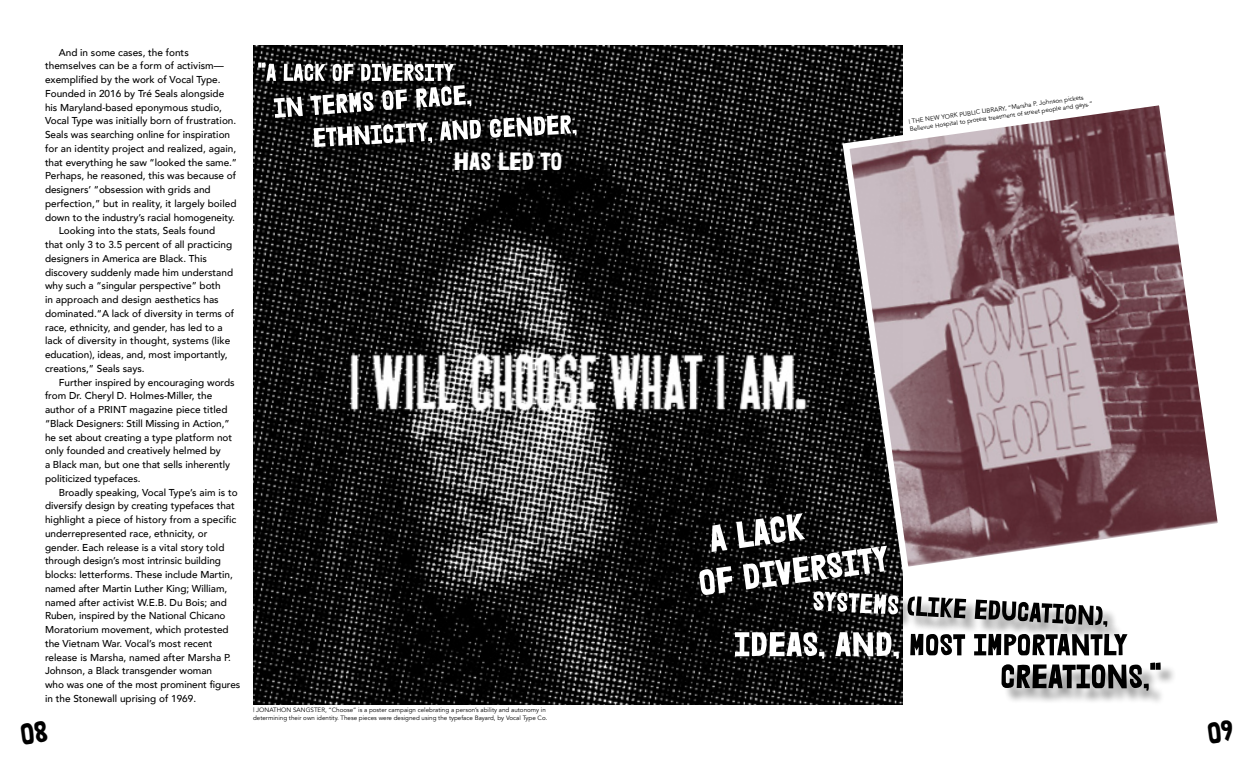
<style>
.page{position:relative;width:1260px;height:765px;background:#fff}
.page>*{position:absolute;margin:0;border:0;box-sizing:border-box;transform-origin:0 0}
.t1{font:25px "Black Lives Matter";color:#fff}
.t2{font:500 10px "Avenir";color:#000}
.t3{font:6.25px/7.5px "Avenir";color:#000}
</style>
<div class="page">
<img style="left:253px;top:46px;width:650px;height:659px">
<svg style="left:316px;top:117px;width:276px;height:46px;fill:#030303"></svg>
<svg style="left:258px;top:62px;width:319px;height:85px"></svg>
<div style="left:456px;top:154px;width:120px;height:32px;background:#000;opacity:.75"></div>
<svg style="left:839px;top:95px;width:379px;height:482px"></svg>
<div style="left:815px;top:593px;width:25px;height:33px;background:#000;opacity:.4"></div>
<div style="left:827px;top:594px;width:25px;height:32px;background:#000;opacity:.4"></div>
<div style="left:839px;top:595px;width:25px;height:32px;background:#000;opacity:.4"></div>
<div style="left:850px;top:595px;width:25px;height:33px;background:#000;opacity:.4"></div>
<div style="left:862px;top:596px;width:26px;height:33px;background:#000;opacity:.4"></div>
<div style="left:876px;top:596px;width:26px;height:34px;background:#000;opacity:.4"></div>
<div style="left:890px;top:597px;width:25px;height:33px;background:#000;opacity:.4"></div>
<div style="left:909px;top:598px;width:21px;height:33px;background:#000;opacity:.4"></div>
<div style="left:918px;top:599px;width:25px;height:33px;background:#000;opacity:.4"></div>
<div style="left:930px;top:599px;width:25px;height:34px;background:#000;opacity:.4"></div>
<div style="left:942px;top:600px;width:27px;height:34px;background:#000;opacity:.4"></div>
<div style="left:956px;top:601px;width:26px;height:33px;background:#000;opacity:.4"></div>
<svg style="left:908px;top:596px;width:58px;height:22px"></svg>
<div style="left:977px;top:602px;width:26px;height:33px;background:#000;opacity:.4"></div>
<div style="left:991px;top:602px;width:25px;height:33px;background:#000;opacity:.4"></div>
<div style="left:1004px;top:603px;width:28px;height:33px;background:#000;opacity:.4"></div>
<div style="left:1020px;top:604px;width:25px;height:32px;background:#000;opacity:.4"></div>
<div style="left:1031px;top:605px;width:25px;height:33px;background:#000;opacity:.4"></div>
<div style="left:1043px;top:605px;width:25px;height:33px;background:#000;opacity:.4"></div>
<div style="left:1054px;top:606px;width:25px;height:34px;background:#000;opacity:.4"></div>
<div style="left:1067px;top:606px;width:25px;height:34px;background:#000;opacity:.4"></div>
<div style="left:1080px;top:607px;width:29px;height:34px;background:#000;opacity:.4"></div>
<div style="left:1097px;top:608px;width:22px;height:33px;background:#000;opacity:.4"></div>
<div style="left:1105px;top:623px;width:18px;height:19px;background:#000;opacity:.4"></div>
<svg style="left:975px;top:600px;width:132px;height:27px"></svg>
<div style="left:1004px;top:665px;width:172px;height:41px;background:#000;opacity:.4"></div>
<svg style="left:1001px;top:663px;width:160px;height:28px"></svg>
<svg style="left:910px;top:634px;width:218px;height:22px"></svg>
<svg style="left:735px;top:632px;width:164px;height:27px"></svg>
<svg style="left:699px;top:513px;width:199px;height:102px"></svg>
<p class="t2" style="left:59px;top:44px;width:132px">And in some cases, the fonts</p>
<p class="t2" style="left:45px;top:57px;width:180px">themselves can be a form of activism—</p>
<p class="t2" style="left:45px;top:71px;width:177px">exemplified by the work of Vocal Type.</p>
<p class="t2" style="left:45px;top:85px;width:181px">Founded in 2016 by Tré Seals alongside</p>
<p class="t2" style="left:45px;top:99px;width:179px">his Maryland-based eponymous studio,</p>
<p class="t2" style="left:45px;top:112px;width:193px">Vocal Type was initially born of frustration.</p>
<p class="t2" style="left:45px;top:126px;width:187px">Seals was searching online for inspiration</p>
<p class="t2" style="left:45px;top:140px;width:193px">for an identity project and realized, again,</p>
<p class="t2" style="left:45px;top:154px;width:194px">that everything he saw “looked the same.”</p>
<p class="t2" style="left:45px;top:167px;width:193px">Perhaps, he reasoned, this was because of</p>
<p class="t2" style="left:45px;top:181px;width:167px">designers’ “obsession with grids and</p>
<p class="t2" style="left:45px;top:195px;width:193px">perfection,” but in reality, it largely boiled</p>
<p class="t2" style="left:45px;top:209px;width:192px">down to the industry’s racial homogeneity.</p>
<p class="t2" style="left:59px;top:222px;width:158px">Looking into the stats, Seals found</p>
<p class="t2" style="left:45px;top:236px;width:189px">that only 3 to 3.5 percent of all practicing</p>
<p class="t2" style="left:45px;top:250px;width:164px">designers in America are Black. This</p>
<p class="t2" style="left:45px;top:264px;width:190px">discovery suddenly made him understand</p>
<p class="t2" style="left:45px;top:277px;width:177px">why such a “singular perspective” both</p>
<p class="t2" style="left:45px;top:291px;width:175px">in approach and design aesthetics has</p>
<p class="t2" style="left:45px;top:305px;width:191px">dominated.“A lack of diversity in terms of</p>
<p class="t2" style="left:45px;top:319px;width:179px">race, ethnicity, and gender, has led to a</p>
<p class="t2" style="left:45px;top:332px;width:187px">lack of diversity in thought, systems (like</p>
<p class="t2" style="left:45px;top:346px;width:184px">education), ideas, and, most importantly,</p>
<p class="t2" style="left:45px;top:360px;width:101px">creations,” Seals says.</p>
<p class="t2" style="left:59px;top:374px;width:177px">Further inspired by encouraging words</p>
<p class="t2" style="left:45px;top:387px;width:169px">from Dr. Cheryl D. Holmes-Miller, the</p>
<p class="t2" style="left:45px;top:401px;width:184px">author of a PRINT magazine piece titled</p>
<p class="t2" style="left:45px;top:415px;width:186px">“Black Designers: Still Missing in Action,”</p>
<p class="t2" style="left:45px;top:429px;width:189px">he set about creating a type platform not</p>
<p class="t2" style="left:45px;top:442px;width:177px">only founded and creatively helmed by</p>
<p class="t2" style="left:45px;top:456px;width:187px">a Black man, but one that sells inherently</p>
<p class="t2" style="left:45px;top:470px;width:97px">politicized typefaces.</p>
<p class="t2" style="left:59px;top:484px;width:180px">Broadly speaking, Vocal Type’s aim is to</p>
<p class="t2" style="left:45px;top:497px;width:191px">diversify design by creating typefaces that</p>
<p class="t2" style="left:45px;top:511px;width:193px">highlight a piece of history from a specific</p>
<p class="t2" style="left:45px;top:525px;width:164px">underrepresented race, ethnicity, or</p>
<p class="t2" style="left:45px;top:539px;width:181px">gender. Each release is a vital story told</p>
<p class="t2" style="left:45px;top:552px;width:178px">through design’s most intrinsic building</p>
<p class="t2" style="left:45px;top:566px;width:189px">blocks: letterforms. These include Martin,</p>
<p class="t2" style="left:45px;top:580px;width:184px">named after Martin Luther King; William,</p>
<p class="t2" style="left:45px;top:594px;width:183px">named after activist W.E.B. Du Bois; and</p>
<p class="t2" style="left:45px;top:607px;width:182px">Ruben, inspired by the National Chicano</p>
<p class="t2" style="left:45px;top:621px;width:185px">Moratorium movement, which protested</p>
<p class="t2" style="left:45px;top:635px;width:169px">the Vietnam War. Vocal’s most recent</p>
<p class="t2" style="left:45px;top:649px;width:188px">release is Marsha, named after Marsha P.</p>
<p class="t2" style="left:45px;top:662px;width:169px">Johnson, a Black transgender woman</p>
<p class="t2" style="left:45px;top:676px;width:197px">who was one of the most prominent figures</p>
<p class="t2" style="left:45px;top:690px;width:153px">in the Stonewall uprising of 1969.</p>
<h1 class="t1" style="left:454px;top:146px;width:110px">HAS LED TO</h1>
<p class="t3" style="left:253px;top:707px;width:296px">| JONATHON SANGSTER, “Choose” is a poster campaign celebrating a person’s ability and autonomy in determining their own identity. These pieces were designed using the typeface Bayard, by Vocal Type Co.</p>
<p class="t3" style="left:908px;top:118px;width:186px;rotate:-8deg">| THE NEW YORK PUBLIC LIBRARY, “Marsha P. Johnson pickets<br>Bellevue Hospital to protest treatment of street people and gays.”</p>
</div>
